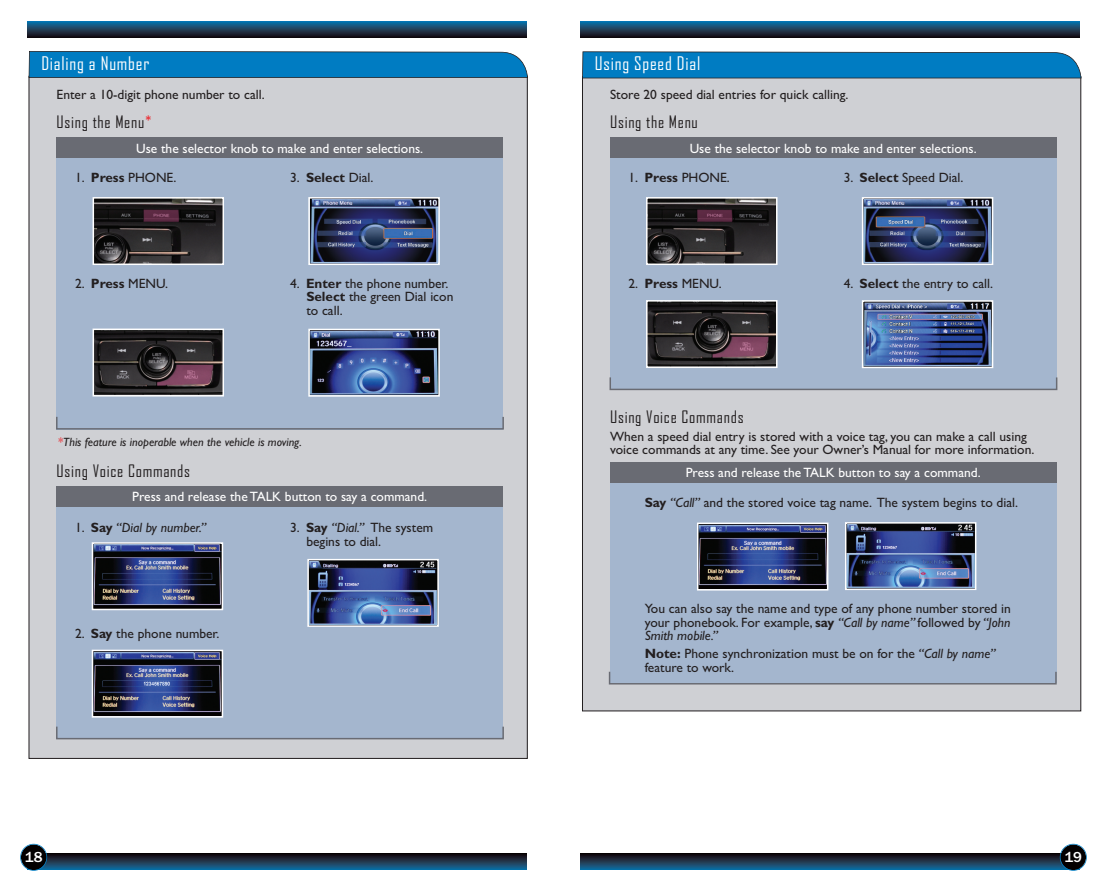
<style>
.page{position:relative;width:1107px;height:891px;background:#fff}
.page>*{position:absolute;margin:0;border:0;box-sizing:border-box;transform-origin:0 0}
.t1{font:18px "Agency FB";letter-spacing:.045em;color:#fff}
.t2{font:16.5px "Agency FB";letter-spacing:.045em;color:#231f20}
.t3{font:500 15px "Franklin Gothic";color:#fff}
.t4{font:13.5px/13.5px "Gill Sans";color:#231f20}
.t5{font:13.5px "Gill Sans";color:#fff}
.t6{font:italic 13.5px "Gill Sans";color:#231f20}
.t7{font:italic 12px "Gill Sans";color:#231f20}
.s1{color:#ee1d23}
.s2{font-weight:700}
.s3{font-style:italic}
.s4{font-style:normal}
.s5{font-weight:700;font-style:normal}
</style>
<div class="page">
<div style="left:29px;top:76px;width:498px;height:682px;background:#cfd0d4"></div>
<svg style="left:27px;top:22px;width:499px;height:16px;background:#183a55"></svg>
<svg style="left:580px;top:22px;width:500px;height:16px;background:#183a55"></svg>
<svg style="left:580px;top:853px;width:486px;height:16px;background:#18344b"></svg>
<svg style="left:41px;top:853px;width:485px;height:16px;background:#18344b"></svg>
<div style="left:21px;top:845px;width:25px;height:25px;background:#030000;border-radius:50%"></div>
<div style="left:20px;top:844px;width:27px;height:27px;border:2px solid #007cc2;border-radius:50%"></div>
<div style="left:1061px;top:845px;width:25px;height:25px;background:#030000;border-radius:50%"></div>
<div style="left:1060px;top:844px;width:27px;height:27px;border:2px solid #007cc2;border-radius:50%"></div>
<div style="left:56px;top:151px;width:447px;height:278px;background:#a4b6ce"></div>
<div style="left:56px;top:138px;width:447px;height:20px;background:#696b73"></div>
<svg style="left:29px;top:51px;width:499px;height:27px;background:#097aba"></svg>
<img style="left:96px;top:332px;width:125px;height:62px">
<div style="left:93px;top:329px;width:131px;height:68px;border:2px solid #fff"></div>
<img style="left:311px;top:332px;width:126px;height:62px">
<div style="left:308px;top:329px;width:132px;height:68px;border:2px solid #fff"></div>
<img style="left:96px;top:200px;width:125px;height:62px">
<div style="left:93px;top:197px;width:131px;height:68px;border:2px solid #fff"></div>
<img style="left:311px;top:200px;width:126px;height:62px">
<div style="left:308px;top:197px;width:132px;height:68px;border:2px solid #fff"></div>
<div style="left:56px;top:416px;width:448px;height:14px;border:2px solid #696b73"></div>
<div style="left:56px;top:486px;width:447px;height:252px;background:#a4b6ce"></div>
<div style="left:56px;top:726px;width:448px;height:13px;border:2px solid #696b73"></div>
<div style="left:93px;top:544px;width:129px;height:65px;background:#030000"></div>
<img style="left:95px;top:545px;width:125px;height:60px">
<div style="left:92px;top:542px;width:131px;height:68px;border:2px solid #fff"></div>
<img style="left:310px;top:562px;width:126px;height:62px">
<div style="left:307px;top:559px;width:132px;height:68px;border:2px solid #fff"></div>
<div style="left:582px;top:77px;width:499px;height:634px;background:#cfd0d4"></div>
<svg style="left:582px;top:51px;width:500px;height:27px;background:#0c7dbd"></svg>
<div style="left:610px;top:138px;width:446px;height:251px;background:#a4b6ce"></div>
<div style="left:610px;top:138px;width:446px;height:20px;background:#696b73"></div>
<img style="left:649px;top:303px;width:126px;height:62px">
<div style="left:646px;top:300px;width:132px;height:68px;border:2px solid #fff"></div>
<img style="left:865px;top:303px;width:125px;height:62px">
<div style="left:862px;top:300px;width:131px;height:68px;border:2px solid #fff"></div>
<img style="left:649px;top:200px;width:126px;height:62px">
<div style="left:646px;top:197px;width:132px;height:68px;border:2px solid #fff"></div>
<img style="left:865px;top:200px;width:125px;height:62px">
<div style="left:862px;top:197px;width:131px;height:68px;border:2px solid #fff"></div>
<div style="left:610px;top:377px;width:447px;height:13px;border:2px solid #696b73"></div>
<div style="left:610px;top:462px;width:446px;height:221px;background:#a4b6ce"></div>
<div style="left:609px;top:671px;width:448px;height:14px;border:2px solid #696b73"></div>
<img style="left:848px;top:525px;width:125px;height:62px">
<div style="left:845px;top:522px;width:131px;height:68px;border:2px solid #fff"></div>
<div style="left:698px;top:524px;width:129px;height:65px;background:linear-gradient(to right,#030000,#030000)"></div>
<img style="left:700px;top:526px;width:125px;height:59px">
<div style="left:697px;top:523px;width:131px;height:68px;border:2px solid #fff"></div>
<div style="left:56px;top:486px;width:447px;height:20px;background:#696b73"></div>
<div style="left:610px;top:462px;width:446px;height:21px;background:#696b73"></div>
<div style="left:93px;top:651px;width:129px;height:65px;background:#030000"></div>
<img style="left:95px;top:653px;width:125px;height:60px">
<div style="left:92px;top:650px;width:131px;height:68px;border:2px solid #fff"></div>
<h1 class="t1" style="left:41px;top:53px;width:109px">Dialing a Number</h1>
<p class="t4" style="left:57px;top:88px;width:210px">Enter a 10-digit phone number to call.</p>
<p class="t2" style="left:57px;top:113px;width:96px">Using the Menu<span class="s1">*</span></p>
<h1 class="t1" style="left:595px;top:53px;width:107px">Using Speed Dial</h1>
<p class="t4" style="left:610px;top:88px;width:240px">Store 20 speed dial entries for quick calling.</p>
<p class="t2" style="left:610px;top:113px;width:89px">Using the Menu</p>
<p class="t5" style="left:136px;top:140px;width:289px">Use the selector knob to make and enter selections.</p>
<p class="t5" style="left:690px;top:140px;width:289px">Use the selector knob to make and enter selections.</p>
<p class="t4" style="left:75px;top:170px;width:103px">1. <span class="s2">Press</span> PHONE.</p>
<p class="t4" style="left:290px;top:170px;width:85px">3. <span class="s2">Select</span> Dial.</p>
<p class="t4" style="left:629px;top:170px;width:103px">1. <span class="s2">Press</span> PHONE.</p>
<p class="t4" style="left:844px;top:170px;width:121px">3. <span class="s2">Select</span> Speed Dial.</p>
<p class="t4" style="left:75px;top:276px;width:95px">2. <span class="s2">Press</span> MENU.</p>
<p class="t4" style="left:306px;top:276px;width:149px;text-indent:-16px">4. <span class="s2">Enter</span> the phone number.<br><span class="s2">Select</span> the green Dial icon to call.</p>
<p class="t4" style="left:629px;top:276px;width:95px">2. <span class="s2">Press</span> MENU.</p>
<p class="t4" style="left:844px;top:276px;width:151px">4. <span class="s2">Select</span> the entry to call.</p>
<p class="t2" style="left:610px;top:407px;width:135px">Using Voice Commands</p>
<p class="t7" style="left:58px;top:435px;width:245px"><span class="s1">*</span>This feature is inoperable when the vehicle is moving.</p>
<p class="t4" style="left:610px;top:430px;width:426px">When a speed dial entry is stored with a voice tag, you can make a call using voice commands at any time. See your Owner’s Manual for more information.</p>
<p class="t2" style="left:57px;top:461px;width:135px">Using Voice Commands</p>
<p class="t5" style="left:686px;top:465px;width:296px">Press and release the TALK button to say a command.</p>
<p class="t5" style="left:132px;top:488px;width:296px">Press and release the TALK button to say a command.</p>
<p class="t4" style="left:645px;top:495px;width:375px"><span class="s2">Say</span> <span class="s3">“Call”</span> and the stored voice tag name. The system begins to dial.</p>
<p class="t6" style="left:75px;top:519px;width:133px"><span class="s4">1.</span> <span class="s5">Say</span> “Dial by number.”</p>
<p class="t4" style="left:306px;top:521px;width:128px;text-indent:-16px">3. <span class="s2">Say</span> <span class="s3">“Dial.”</span> The system begins to dial.</p>
<p class="t4" style="left:75px;top:626px;width:146px">2. <span class="s2">Say</span> the phone number.</p>
<p class="t4" style="left:645px;top:602px;width:368px;text-align:justify">You can also say the name and type of any phone number stored in your phonebook. For example, <span class="s2">say</span> <span class="s3">“Call by name”</span> followed by <span class="s3">“John Smith mobile.”</span></p>
<p class="t4" style="left:645px;top:647px;width:353px"><span class="s2">Note:</span> Phone synchronization must be on for the <span class="s3">“Call by name” </span>feature to work.</p>
<p class="t3" style="left:25px;top:848px;width:19px">18</p>
<p class="t3" style="left:1065px;top:848px;width:19px">19</p>
</div>
